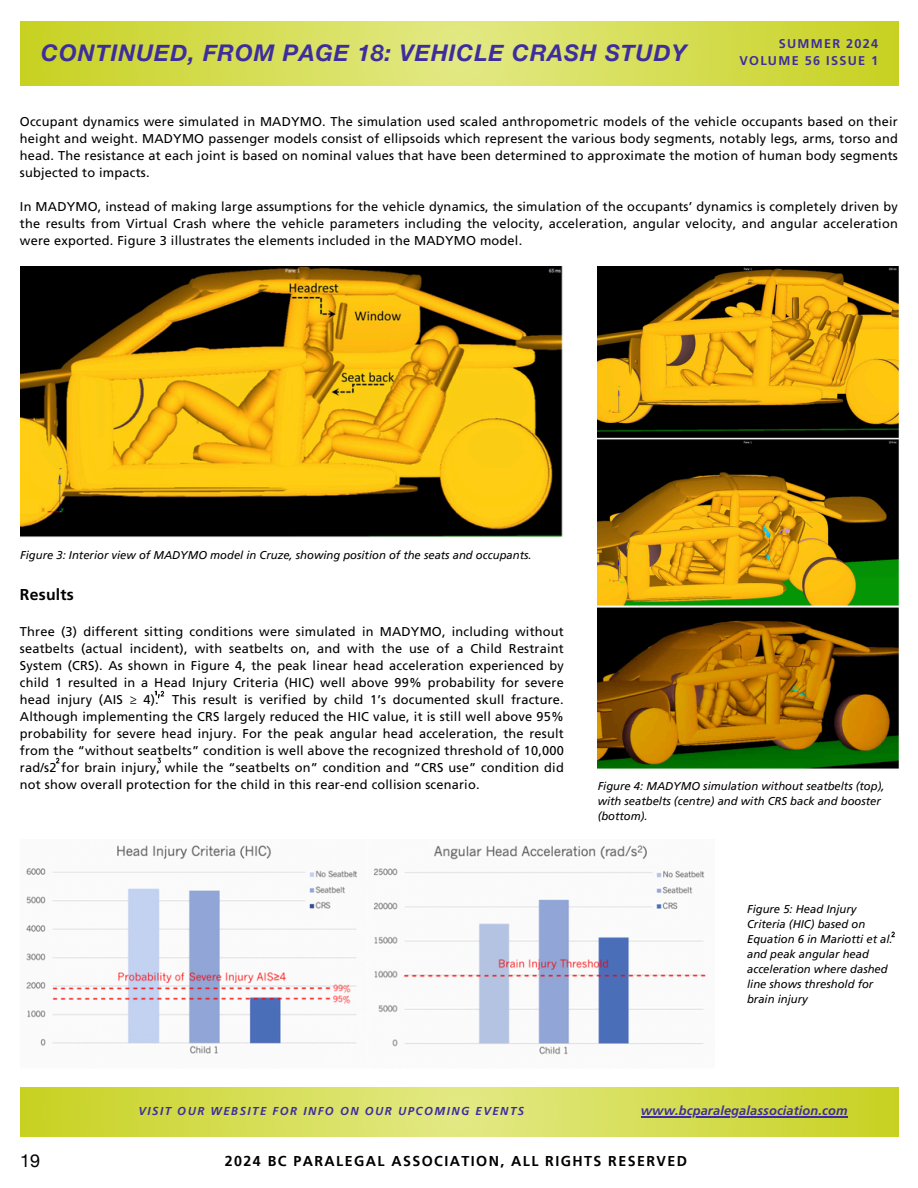
<style>
.page{position:relative;width:918px;height:1188px;background:#fff}
.page>*{position:absolute;margin:0;border:0;box-sizing:border-box;transform-origin:0 0}
.t1{font:italic 700 22.95px "Helvetica Neue";letter-spacing:.04em;color:#3e2e9d}
.t2{font:18px "Helvetica Neue";color:#000}
.t3{font:700 15.75px "Frutiger LT Std";letter-spacing:.015em;color:#000}
.t4{font:700 14.25px "Frutiger LT Pro";letter-spacing:.1em;color:#000}
.t5{font:12.75px/17.1px "Frutiger LT Std";letter-spacing:.015em;color:#000;text-align:justify}
.t6{font:italic 700 12.75px "Frutiger LT Pro";letter-spacing:.01em;color:#3e2e9d}
.t7{font:700 12.75px/17px "Frutiger LT Std";letter-spacing:.1em;color:#3e2e9d;text-align:right}
.t8{font:italic 700 11.4px "Frutiger LT Pro";letter-spacing:.13em;color:#3e2e9d}
.t9{font:italic 11.25px/15px "Frutiger LT Pro";color:#000}
</style>
<div class="page">
<svg style="left:20px;top:22px;width:878px;height:63px;background:#d4dd52"></svg>
<svg style="left:20px;top:1088px;width:878px;height:48px;background:#d4dc53"></svg>
<svg style="left:155px;top:691px;width:9px;height:7px"></svg>
<svg style="left:56px;top:758px;width:3px;height:5px"></svg>
<svg style="left:158px;top:758px;width:3px;height:5px"></svg>
<img style="left:20px;top:266px;width:543px;height:272px">
<img style="left:598px;top:266px;width:301px;height:503px">
<img style="left:26px;top:845px;width:680px;height:210px">
<hr style="left:641px;top:1116px;width:207px;height:1px;background:#3e2e9d">
<svg style="left:891px;top:932px;width:4px;height:5px"></svg>
<h1 class="t1" style="left:41px;top:39px;width:647px">CONTINUED, FROM PAGE 18: VEHICLE CRASH STUDY</h1>
<p class="t7" style="left:739px;top:36px;width:140px">SUMMER 2024<br>VOLUME 56 ISSUE 1</p>
<p class="t5" style="left:20px;top:114px;width:879px">Occupant dynamics were simulated in MADYMO. The simulation used scaled anthropometric models of the vehicle occupants based on their height and weight. MADYMO passenger models consist of ellipsoids which represent the various body segments, notably legs, arms, torso and head. The resistance at each joint is based on nominal values that have been determined to approximate the motion of human body segments subjected to impacts.</p>
<p class="t5" style="left:20px;top:199px;width:879px">In MADYMO, instead of making large assumptions for the vehicle dynamics, the simulation of the occupants’ dynamics is completely driven by the results from Virtual Crash where the vehicle parameters including the velocity, acceleration, angular velocity, and angular acceleration were exported. Figure 3 illustrates the elements included in the MADYMO model.</p>
<p class="t9" style="left:20px;top:547px;width:513px">Figure 3: Interior view of MADYMO model in Cruze, showing position of the seats and occupants.</p>
<p class="t3" style="left:20px;top:588px;width:55px">Results</p>
<p class="t5" style="left:20px;top:624px;width:545px">Three (3) different sitting conditions were simulated in MADYMO, including without seatbelts (actual incident), with seatbelts on, and with the use of a Child Restraint System (CRS). As shown in Figure 4, the peak linear head acceleration experienced by child 1 resulted in a Head Injury Criteria (HIC) well above 99% probability for severe head injury (AIS ≥ 4). This result is verified by child 1’s documented skull fracture.<br>Although implementing the CRS largely reduced the HIC value, it is still well above 95% probability for severe head injury. For the peak angular head acceleration, the result from the “without seatbelts” condition is well above the recognized threshold of 10,000 rad/s2 for brain injury, while the “seatbelts on” condition and “CRS use” condition did not show overall protection for the child in this rear-end collision scenario.</p>
<p class="t9" style="left:598px;top:779px;width:288px">Figure 4: MADYMO simulation without seatbelts (top), with seatbelts (centre) and with CRS back and booster (bottom).</p>
<p class="t9" style="left:747px;top:902px;width:147px">Figure 5: Head Injury<br>Criteria (HIC) based on<br>Equation 6 in Mariotti et al. and peak angular head acceleration where dashed line shows threshold for brain injury</p>
<h2 class="t2" style="left:20px;top:1150px;width:22px">19</h2>
<p class="t8" style="left:139px;top:1105px;width:387px">VISIT OUR WEBSITE FOR INFO ON OUR UPCOMING EVENTS</p>
<p class="t6" style="left:641px;top:1103px;width:208px">www.bcparalegalassociation.com</p>
<p class="t4" style="left:225px;top:1152px;width:464px">2024 BC PARALEGAL ASSOCIATION, ALL RIGHTS RESERVED</p>
</div>
